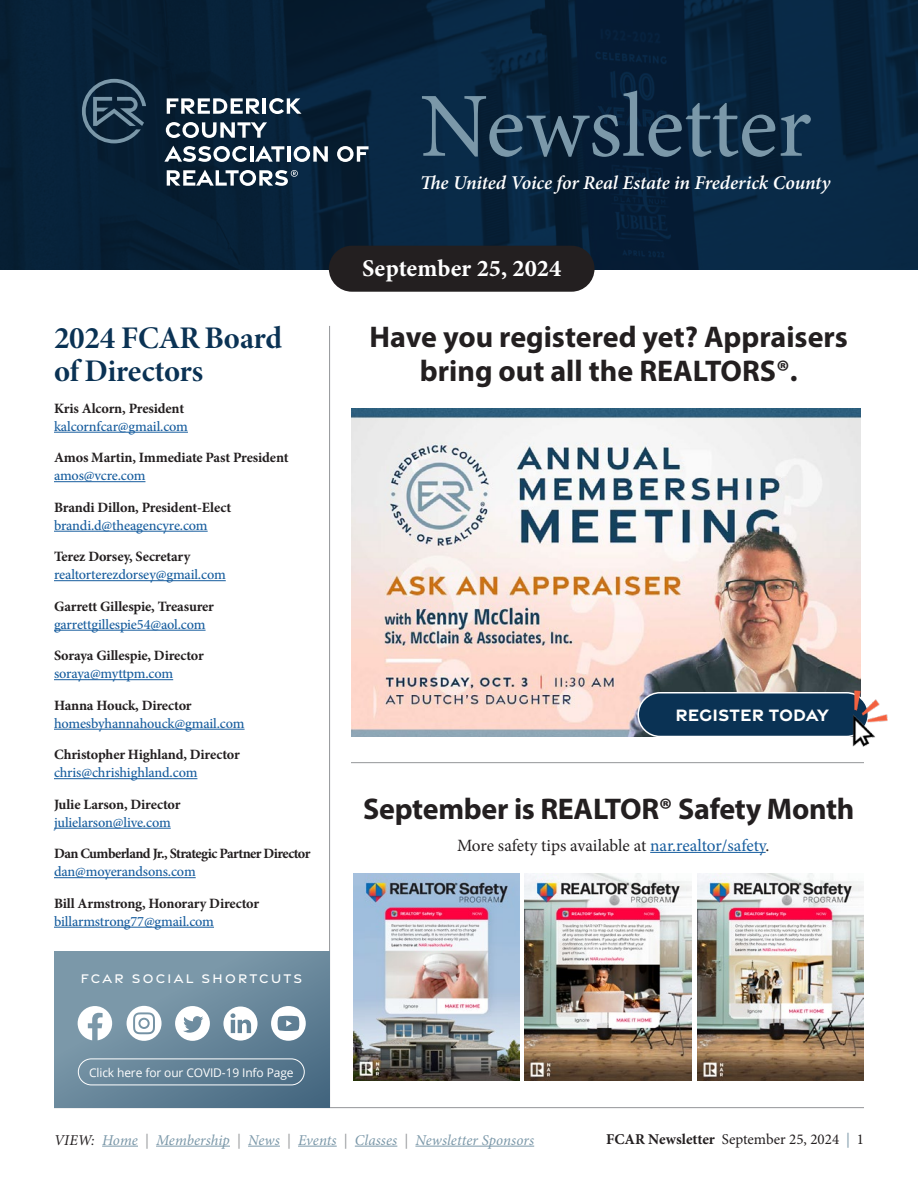
<style>
.page{position:relative;width:918px;height:1188px;background:#fff}
.page>*{position:absolute;margin:0;border:0;box-sizing:border-box;transform-origin:0 0}
.t1{font:91.8px "Minion Pro";color:#7b98a9}
.t2{font:31.5px/33px "Minion Variable Concept";letter-spacing:-.005em;color:#0a3254}
.t3{font:700 30px/34.5px "Myriad Pro";letter-spacing:-.005em;color:#231f20;text-align:center}
.t4{font:24px "Minion Variable Concept";color:#fff}
.t5{font:italic 600 19.5px "Minion Pro";letter-spacing:-.01em;color:#fff}
.t6{font:700 17.85px "Gravesend Sans";letter-spacing:.01em;color:#fff}
.t7{font:17.25px "Minion Pro";letter-spacing:-.005em;color:#231f20}
.t8{font:italic 15px "Minion Pro";letter-spacing:.005em;color:#7b98a9}
.t9{font:15px "Minion Pro";color:#231f20}
.t10{font:700 14.25px "Minion Pro";letter-spacing:-.015em;color:#231f20}
.t11{font:500 14.25px "Minion Pro";letter-spacing:-.01em;color:#175d9e}
.t12{font:700 14.25px "Minion Pro";letter-spacing:-.045em;color:#231f20}
.t13{font:500 13.5px "Gravesend Sans";letter-spacing:.17em;color:#fff}
.t14{font:12px "Open Sans";letter-spacing:-.01em;color:#fff}
.s1{color:#175d9e}
.s2{color:#231f20}
.s3{color:#939598}
.s4{font-weight:700}
.s5{color:#7b98a9}
</style>
<div class="page">
<hr style="left:54px;top:1107px;width:810px;height:1px;background:#939598">
<hr style="left:102px;top:1146px;width:36px;height:1px;background:#7b98a9">
<hr style="left:156px;top:1146px;width:74px;height:1px;background:#7b98a9">
<hr style="left:248px;top:1146px;width:32px;height:1px;background:#7b98a9">
<hr style="left:298px;top:1146px;width:39px;height:1px;background:#7b98a9">
<hr style="left:355px;top:1146px;width:42px;height:1px;background:#7b98a9">
<hr style="left:415px;top:1146px;width:119px;height:1px;background:#7b98a9">
<img style="left:0;top:0;width:917px;height:269px">
<hr style="left:54px;top:432px;width:134px;height:1px;background:#175d9e">
<hr style="left:54px;top:481px;width:91px;height:1px;background:#175d9e">
<hr style="left:54px;top:531px;width:154px;height:1px;background:#175d9e">
<hr style="left:54px;top:580px;width:172px;height:1px;background:#175d9e">
<hr style="left:54px;top:630px;width:152px;height:1px;background:#175d9e">
<hr style="left:54px;top:679px;width:119px;height:1px;background:#175d9e">
<hr style="left:54px;top:729px;width:191px;height:1px;background:#175d9e">
<hr style="left:54px;top:778px;width:143px;height:1px;background:#175d9e">
<hr style="left:54px;top:828px;width:117px;height:1px;background:#175d9e">
<hr style="left:54px;top:877px;width:142px;height:1px;background:#175d9e">
<hr style="left:54px;top:927px;width:160px;height:1px;background:#175d9e">
<hr style="left:329px;top:326px;width:1px;height:781px;background:#939598">
<svg style="left:54px;top:952px;width:275px;height:155px;background:#6a899c"></svg>
<svg style="left:175px;top:1006px;width:35px;height:35px"></svg>
<svg style="left:271px;top:1006px;width:35px;height:35px"></svg>
<svg style="left:223px;top:1007px;width:35px;height:34px"></svg>
<svg style="left:78px;top:1006px;width:34px;height:35px"></svg>
<svg style="left:127px;top:1006px;width:35px;height:35px"></svg>
<div style="left:78px;top:1059px;width:227px;height:26px;border:1px solid #fff;border-radius:13px"></div>
<div style="left:329px;top:246px;width:266px;height:46px;background:#231f20;border-radius:23px"></div>
<svg style="left:82px;top:79px;width:64px;height:64px;background:#284256"></svg>
<svg style="left:167px;top:98px;width:93px;height:16px"></svg>
<hr style="left:263px;top:98px;width:3px;height:16px;background:#fff">
<svg style="left:269px;top:98px;width:33px;height:16px"></svg>
<svg style="left:166px;top:122px;width:101px;height:16px"></svg>
<svg style="left:164px;top:146px;width:83px;height:16px"></svg>
<hr style="left:250px;top:146px;width:3px;height:16px;background:#fff">
<svg style="left:255px;top:146px;width:29px;height:16px"></svg>
<hr style="left:287px;top:146px;width:3px;height:16px;background:#fff">
<svg style="left:294px;top:146px;width:34px;height:16px"></svg>
<svg style="left:337px;top:146px;width:32px;height:16px"></svg>
<svg style="left:167px;top:170px;width:131px;height:16px"></svg>
<hr style="left:351px;top:762px;width:513px;height:1px;background:#939598">
<hr style="left:650px;top:852px;width:116px;height:1px;background:#175d9e">
<img style="left:351px;top:408px;width:510px;height:328px">
<div style="left:638px;top:693px;width:230px;height:44px;background:#0a3254;border-radius:22px"></div>
<div style="left:637px;top:692px;width:232px;height:45px;border:2px solid #fff;border-radius:22px"></div>
<img style="left:819px;top:680px;width:69px;height:84px">
<img style="left:353px;top:874px;width:167px;height:207px">
<img style="left:525px;top:874px;width:167px;height:207px">
<img style="left:697px;top:874px;width:167px;height:207px">
<h1 class="t1" style="left:420px;top:65px;width:393px">Newsletter</h1>
<h3 class="t5" style="left:420px;top:169px;width:412px">The United Voice for Real Estate in Frederick County</h3>
<h2 class="t2" style="left:54px;top:321px;width:230px">2024 FCAR Board of Directors</h2>
<p class="t10" style="left:54px;top:398px;width:132px">Kris Alcorn, President</p>
<p class="t11" style="left:54px;top:417px;width:135px">kalcornfcar@gmail.com</p>
<p class="t10" style="left:54px;top:448px;width:236px">Amos Martin, Immediate Past President</p>
<p class="t11" style="left:54px;top:466px;width:93px">amos@vcre.com</p>
<p class="t10" style="left:54px;top:497px;width:179px">Brandi Dillon, President-Elect</p>
<p class="t11" style="left:54px;top:516px;width:155px">brandi.d@theagencyre.com</p>
<p class="t10" style="left:54px;top:547px;width:138px">Terez Dorsey, Secretary</p>
<p class="t11" style="left:54px;top:565px;width:173px">realtorterezdorsey@gmail.com</p>
<p class="t10" style="left:54px;top:596px;width:162px">Garrett Gillespie, Treasurer</p>
<p class="t11" style="left:54px;top:615px;width:153px">garrettgillespie54@aol.com</p>
<p class="t10" style="left:54px;top:646px;width:151px">Soraya Gillespie, Director</p>
<p class="t11" style="left:54px;top:664px;width:121px">soraya@myttpm.com</p>
<p class="t10" style="left:54px;top:695px;width:139px">Hanna Houck, Director</p>
<p class="t11" style="left:54px;top:714px;width:192px">homesbyhannahouck@gmail.com</p>
<p class="t10" style="left:54px;top:745px;width:187px">Christopher Highland, Director</p>
<p class="t11" style="left:54px;top:763px;width:145px">chris@chrishighland.com</p>
<p class="t10" style="left:54px;top:794px;width:128px">Julie Larson, Director</p>
<p class="t11" style="left:54px;top:813px;width:118px">julielarson@live.com</p>
<p class="t12" style="left:54px;top:844px;width:258px">Dan Cumberland Jr., Strategic Partner Director</p>
<p class="t11" style="left:54px;top:862px;width:143px">dan@moyerandsons.com</p>
<p class="t10" style="left:54px;top:893px;width:207px">Bill Armstrong, Honorary Director</p>
<p class="t11" style="left:54px;top:912px;width:162px">billarmstrong77@gmail.com</p>
<p class="t13" style="left:81px;top:970px;width:223px">FCAR SOCIAL SHORTCUTS</p>
<p class="t14" style="left:89px;top:1064px;width:206px">Click here for our COVID-19 Info Page</p>
<h3 class="t4" style="left:362px;top:252px;width:200px">September 25, 2024</h3>
<h3 class="t3" style="left:370px;top:318px;width:480px">Have you registered yet? Appraisers bring out all the REALTORS®.</h3>
<p class="t6" style="left:675px;top:703px;width:155px">REGISTER TODAY</p>
<h3 class="t3" style="left:363px;top:791px;width:493px">September is REALTOR® Safety Month</h3>
<p class="t7" style="left:457px;top:834px;width:314px">More safety tips available at <span class="s1">nar.realtor/safety</span>.</p>
<p class="t8" style="left:54px;top:1130px;width:482px"><span class="s2">VIEW:</span> Home <span class="s3">|</span> Membership <span class="s3">|</span> News <span class="s3">|</span> Events <span class="s3">|</span> Classes <span class="s3">|</span> Newsletter Sponsors</p>
<p class="t9" style="left:606px;top:1129px;width:259px"><span class="s4">FCAR Newsletter</span> September 25, 2024 <span class="s5">|</span> 1</p>
</div>
